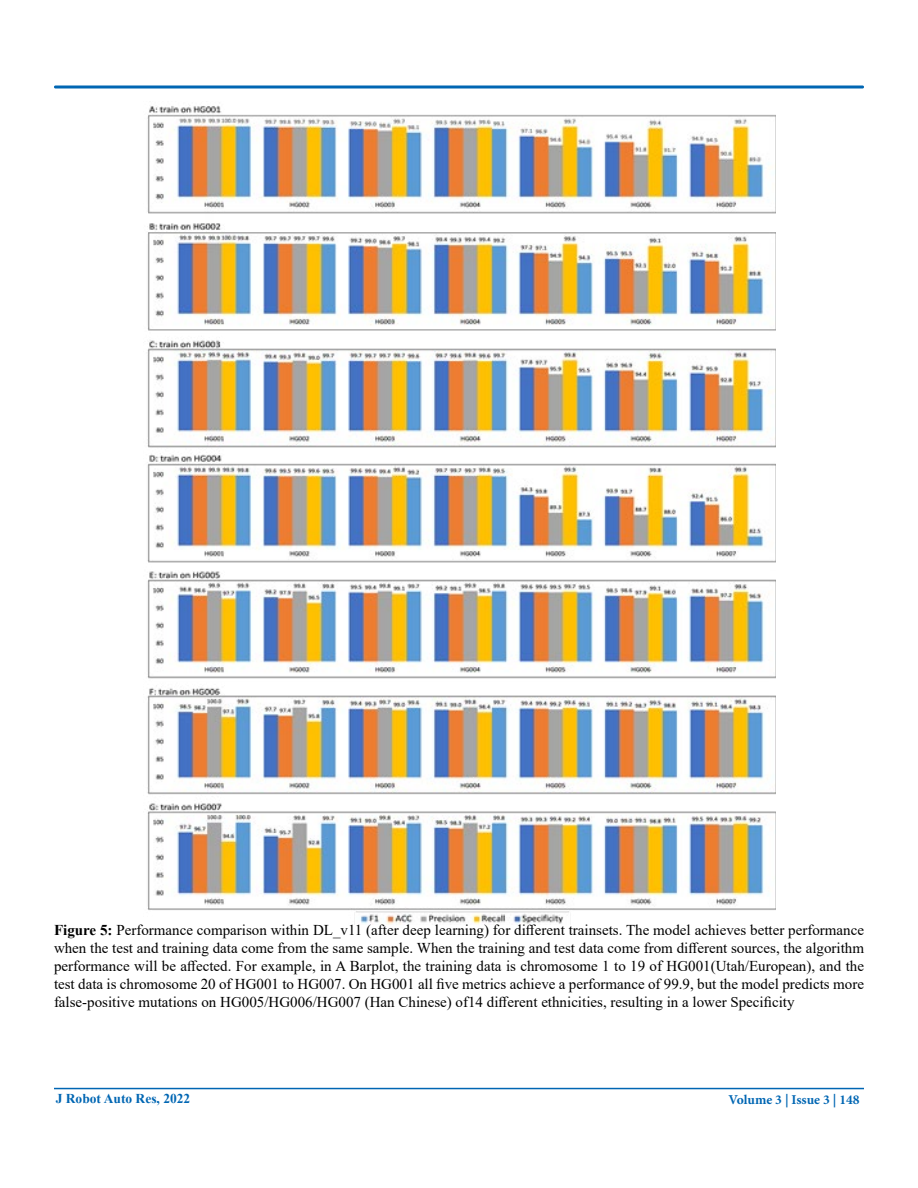
<style>
.page{position:relative;width:918px;height:1188px;background:#fff}
.page>*{position:absolute;margin:0;border:0;box-sizing:border-box;transform-origin:0 0}
.t1{font:15px/18px "Times New Roman";color:#000;text-align:justify}
.t2{font:700 13.5px "Minion Pro";color:#0066b3}
.t3{font:700 13.5px "Times New Roman";color:#0066b3}
.s1{font-weight:700}
</style>
<div class="page">
<hr style="left:54px;top:1088px;width:810px;height:1px;background:#0066b3">
<div style="left:54px;top:86px;width:810px;height:2px;border:2px solid #0066b3"></div>
<img style="left:147px;top:106px;width:629px;height:819px">
<p class="t1" style="left:54px;top:921px;width:812px"><span class="s1">Figure 5:</span> Performance comparison within DL_v11 (after deep learning) for different trainsets. The model achieves better performance when the test and training data come from the same sample. When the training and test data come from different sources, the algorithm performance will be affected. For example, in A Barplot, the training data is chromosome 1 to 19 of HG001(Utah/European), and the test data is chromosome 20 of HG001 to HG007. On HG001 all five metrics achieve a performance of 99.9, but the model predicts more false-positive mutations on HG005/HG006/HG007 (Han Chinese) of14 different ethnicities, resulting in a lower Specificity</p>
<p class="t3" style="left:56px;top:1089px;width:136px">J Robot Auto Res, 2022</p>
<p class="t2" style="left:729px;top:1090px;width:133px">Volume 3 | Issue 3 | 148</p>
</div>
